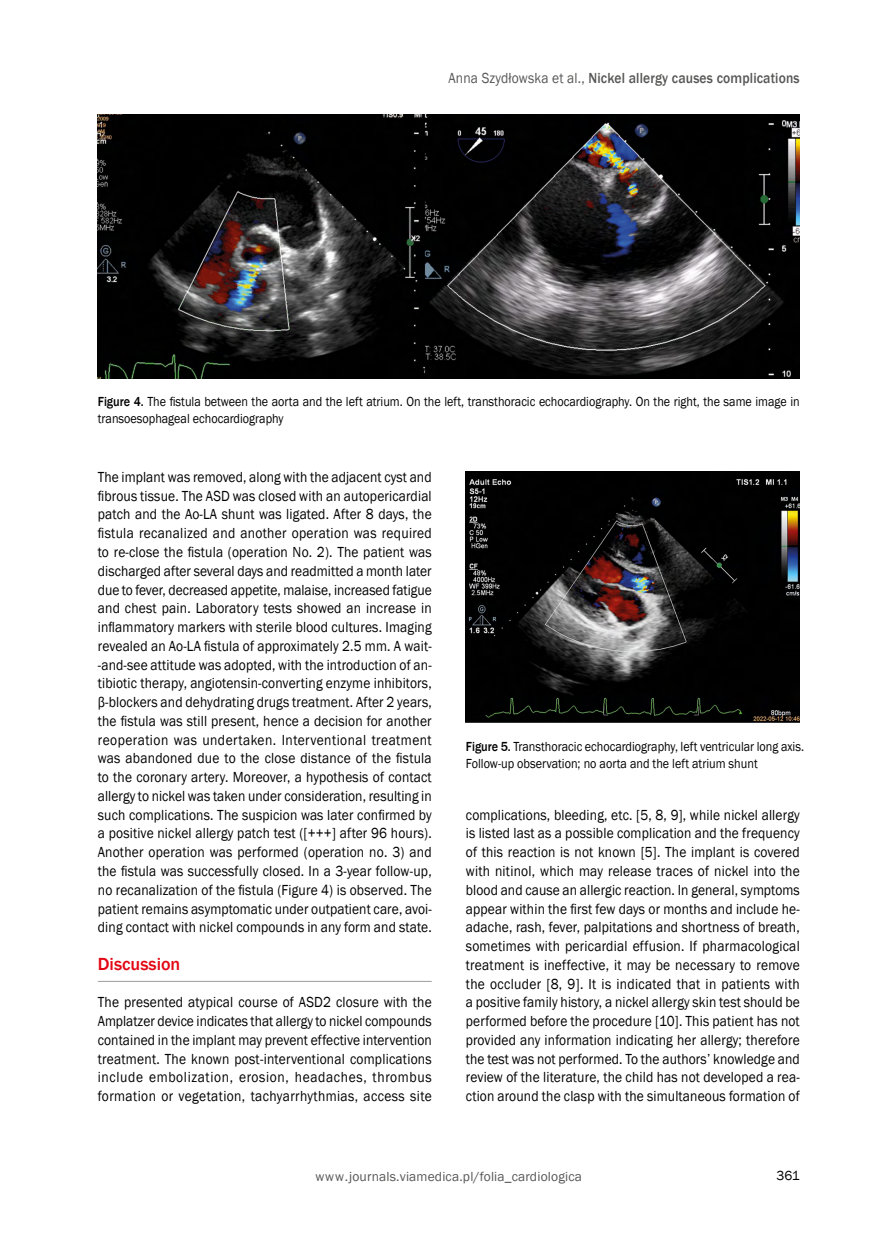
<style>
.page{position:relative;width:872px;height:1234px;background:#fff}
.page>*{position:absolute;margin:0;border:0;box-sizing:border-box;transform-origin:0 0}
.t1{font:500 18px "Franklin Gothic";color:#e30613}
.t2{font:15px/18.8px "Franklin Gothic";letter-spacing:.01em;color:#000;text-align:justify;scale:.9 1}
.t3{font:500 15px "Franklin Gothic";letter-spacing:.01em;color:#575756;scale:.9 1}
.t4{font:13.5px/17.2px "Franklin Gothic";color:#000;scale:.9 1}
.t5{font:13.5px "Franklin Gothic";letter-spacing:.01em;color:#575756}
.t6{font:13.5px "Franklin Gothic";color:#000}
.s1{font-weight:400}
.s2{font-weight:500}
</style>
<div class="page">
<hr style="left:98px;top:980px;width:334px;height:1px;background:#9d9d9c">
<img style="left:98px;top:115px;width:701px;height:263px">
<img style="left:466px;top:471px;width:333px;height:251px">
<p class="t3" style="left:448px;top:69px;width:392px"><span class="s1">Anna Szydłowska et al.,</span> Nickel allergy causes complications</p>
<p class="t4" style="left:98px;top:393px;width:781px"><span class="s2">Figure 4.</span> The fistula between the aorta and the left atrium. On the left, transthoracic echocardiography. On the right, the same image in transoesophageal echocardiography</p>
<p class="t2" style="left:98px;top:468px;width:372px">The implant was removed, along with the adjacent cyst and fibrous tissue. The ASD was closed with an autopericardial patch and the Ao-LA shunt was ligated. After 8 days, the fistula recanalized and another operation was required to re-close the fistula (operation No. 2). The patient was discharged after several days and readmitted a month later due to fever, decreased appetite, malaise, increased fatigue and chest pain. Laboratory tests showed an increase in inflammatory markers with sterile blood cultures. Imaging revealed an Ao-LA fistula of approximately 2.5 mm. A wait--and-see attitude was adopted, with the introduction of an&shy;tibiotic therapy, angiotensin-converting enzyme inhibitors, β-blockers and dehydrating drugs treatment. After 2 years, the fistula was still present, hence a decision for another reoperation was undertaken. Interventional treatment was abandoned due to the close distance of the fistula to the coronary artery. Moreover, a hypothesis of contact allergy to nickel was taken under consideration, resulting in such complications. The suspicion was later confirmed by a positive nickel allergy patch test ([+++] after 96 hours).<br>Another operation was performed (operation no. 3) and the fistula was successfully closed. In a 3-year follow-up, no recanalization of the fistula (Figure 4) is observed. The patient remains asymptomatic under outpatient care, avoi&shy;ding contact with nickel compounds in any form and state.</p>
<p class="t1" style="left:98px;top:952px;width:84px">Discussion</p>
<p class="t2" style="left:98px;top:992px;width:372px">The presented atypical course of ASD2 closure with the Amplatzer device indicates that allergy to nickel compounds contained in the implant may prevent effective intervention treatment. The known post-interventional complications include embolization, erosion, headaches, thrombus formation or vegetation, tachyarrhythmias, access site</p>
<p class="t4" style="left:466px;top:738px;width:377px"><span class="s2">Figure 5.</span> Transthoracic echocardiography, left ventricular long axis.<br>Follow-up observation; no aorta and the left atrium shunt</p>
<p class="t2" style="left:466px;top:805px;width:372px">complications, bleeding, etc. [5, 8, 9], while nickel allergy is listed last as a possible complication and the frequency of this reaction is not known [5]. The implant is covered with nitinol, which may release traces of nickel into the blood and cause an allergic reaction. In general, symptoms appear within the first few days or months and include he&shy;adache, rash, fever, palpitations and shortness of breath, sometimes with pericardial effusion. If pharmacological treatment is ineffective, it may be necessary to remove the occluder [8, 9]. It is indicated that in patients with a positive family history, a nickel allergy skin test should be performed before the procedure [10]. This patient has not provided any information indicating her allergy; therefore the test was not performed. To the authors’ knowledge and review of the literature, the child has not developed a rea&shy;ction around the clasp with the simultaneous formation of</p>
<p class="t5" style="left:315px;top:1168px;width:268px">www.journals.viamedica.pl/folia_cardiologica</p>
<p class="t6" style="left:776px;top:1166px;width:25px">361</p>
</div>
